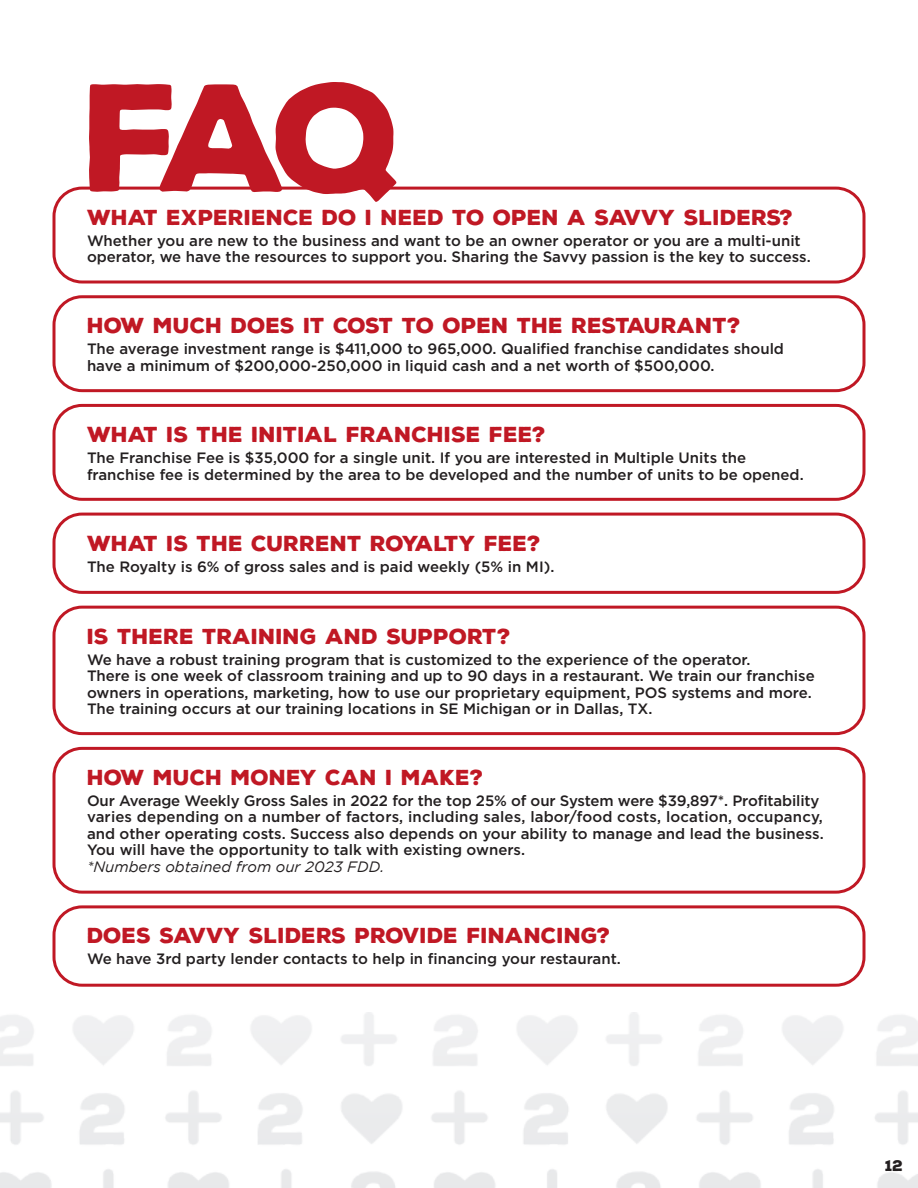
<style>
.page{position:relative;width:918px;height:1188px;background:#fff}
.page>*{position:absolute;margin:0;border:0;box-sizing:border-box;transform-origin:0 0}
.t1{font:900 148.35px "Nexa Rust Sans";color:#c01824}
.t2{font:900 21px "Nexa Rust Sans";color:#c01824}
.t3{font:500 15px/16.5px "Gotham";color:#231f20}
.t4{font:900 15px "Nexa Rust Sans";color:#231f20}
.s1{font-weight:400;font-style:italic}
</style>
<div class="page">
<div style="left:53px;top:747px;width:813px;height:147px;border:3px solid #c01824;border-radius:28px"></div>
<div style="left:53px;top:606px;width:813px;height:129px;border:3px solid #c01824;border-radius:28px"></div>
<div style="left:53px;top:905px;width:813px;height:82px;border:3px solid #c01824;border-radius:28px"></div>
<div style="left:53px;top:513px;width:813px;height:81px;border:3px solid #c01824;border-radius:28px"></div>
<div style="left:53px;top:404px;width:813px;height:97px;border:3px solid #c01824;border-radius:28px"></div>
<div style="left:53px;top:295px;width:813px;height:97px;border:3px solid #c01824;border-radius:28px"></div>
<div style="left:53px;top:187px;width:813px;height:97px;border:3px solid #c01824;border-radius:28px"></div>
<p class="t1" style="left:83px;top:38px;width:322px">FAQ</p>
<p class="t2" style="left:87px;top:203px;width:708px">WHAT EXPERIENCE DO I NEED TO OPEN A SAVVY SLIDERS?</p>
<p class="t3" style="left:87px;top:232px;width:725px">Whether you are new to the business and want to be an owner operator or you are a multi-unit operator, we have the resources to support you. Sharing the Savvy passion is the key to success.</p>
<p class="t2" style="left:87px;top:312px;width:655px">HOW MUCH DOES IT COST TO OPEN THE RESTAURANT?</p>
<p class="t3" style="left:87px;top:341px;width:699px">The average investment range is $411,000 to 965,000. Qualified franchise candidates should have a minimum of $200,000-250,000 in liquid cash and a net worth of $500,000.</p>
<p class="t2" style="left:87px;top:420px;width:460px">WHAT IS THE INITIAL FRANCHISE FEE?</p>
<p class="t3" style="left:87px;top:449px;width:718px">The Franchise Fee is $35,000 for a single unit. If you are interested in Multiple Units the franchise fee is determined by the area to be developed and the number of units to be opened.</p>
<p class="t2" style="left:87px;top:529px;width:455px">WHAT IS THE CURRENT ROYALTY FEE?</p>
<p class="t3" style="left:87px;top:558px;width:469px">The Royalty is 6% of gross sales and is paid weekly (5% in MI).</p>
<p class="t2" style="left:87px;top:622px;width:425px">IS THERE TRAINING AND SUPPORT?</p>
<p class="t3" style="left:87px;top:651px;width:729px">We have a robust training program that is customized to the experience of the operator.<br>There is one week of classroom training and up to 90 days in a restaurant. We train our franchise owners in operations, marketing, how to use our proprietary equipment, POS systems and more.<br>The training occurs at our training locations in SE Michigan or in Dallas, TX.</p>
<p class="t2" style="left:87px;top:763px;width:398px">HOW MUCH MONEY CAN I MAKE?</p>
<p class="t3" style="left:87px;top:792px;width:738px">Our Average Weekly Gross Sales in 2022 for the top 25% of our System were $39,897*. Profitability varies depending on a number of factors, including sales, labor/food costs, location, occupancy, and other operating costs. Success also depends on your ability to manage and lead the business.<br>You will have the opportunity to talk with existing owners.<br><span class="s1">*Numbers obtained from our 2023 FDD.</span></p>
<p class="t2" style="left:87px;top:922px;width:525px">DOES SAVVY SLIDERS PROVIDE FINANCING?</p>
<p class="t3" style="left:87px;top:951px;width:535px">We have 3rd party lender contacts to help in financing your restaurant.</p>
<p class="t4" style="left:885px;top:1155px;width:19px">12</p>
</div>
